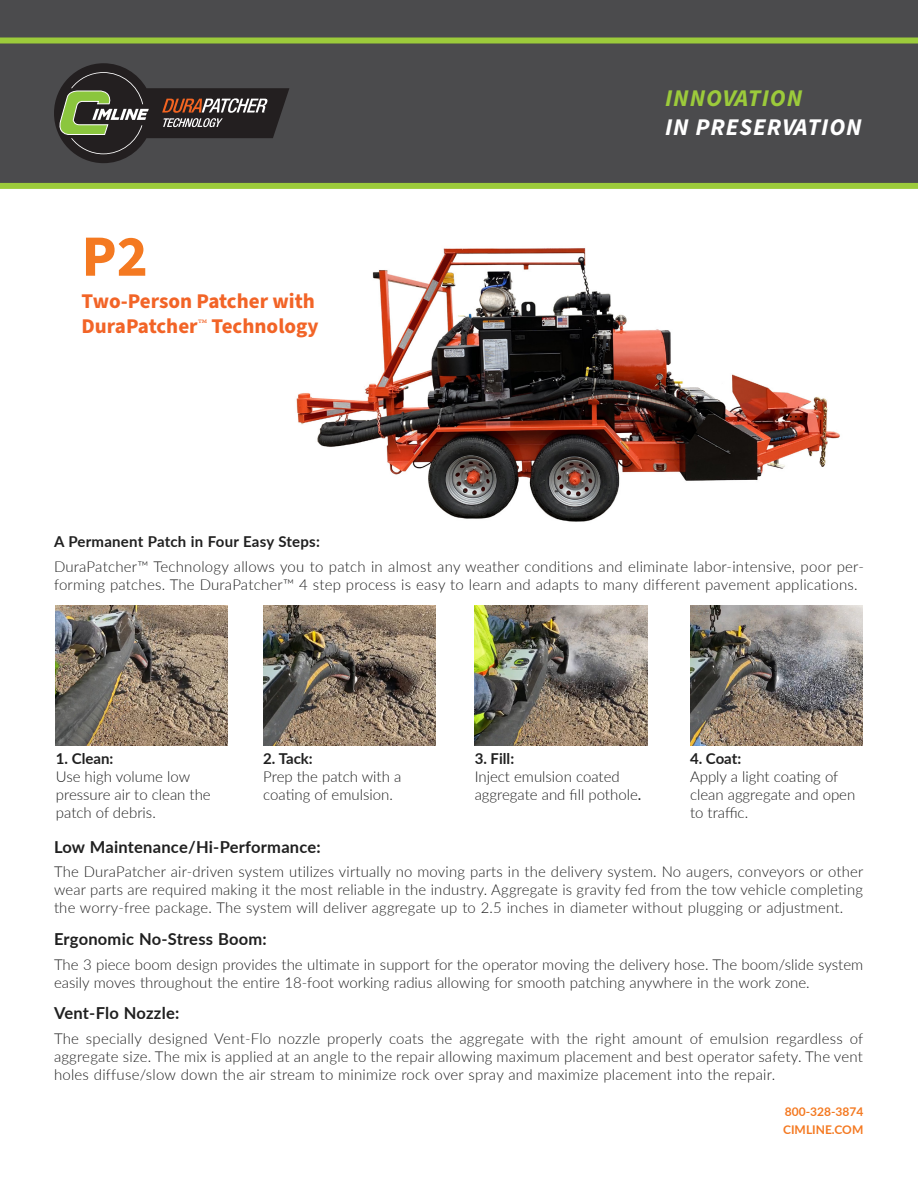
<style>
.page{position:relative;width:918px;height:1188px;background:#fff}
.page>*{position:absolute;margin:0;border:0;box-sizing:border-box;transform-origin:0 0}
.t1{font:700 58.5px "Source Sans Pro";color:#f47921}
.t2{font:italic 700 24px "Source Sans Pro";letter-spacing:.04em;color:#fff}
.t3{font:italic 700 24px "Source Sans Pro";letter-spacing:.04em;color:#9ccb3b}
.t4{font:700 21px/25.2px "Source Sans Pro";color:#f26427}
.New_Style_Sheet{font:700 16.5px "Lato";letter-spacing:.015em;color:#202020}
.New_Style_Sheet-2{font:300 15px/18px "Lato";color:#202020}
.New_Style_Sheet-3{font:700 15px "Lato";letter-spacing:.005em;color:#202020}
.t5{font:700 12px "Lato";color:#f47921}
.s1{font-family:"Minion Pro";font-weight:400}
.s2{font-weight:400}
</style>
<div class="page">
<div style="left:0;top:0;width:918px;height:184px;background:#4b4b4d"></div>
<img style="left:296px;top:248px;width:544px;height:274px">
<img style="left:55px;top:606px;width:173px;height:139px">
<img style="left:263px;top:606px;width:173px;height:139px">
<img style="left:475px;top:606px;width:172px;height:139px">
<img style="left:690px;top:606px;width:172px;height:139px">
<div style="left:0;top:38px;width:918px;height:6px;background:#9ccb3b"></div>
<div style="left:0;top:183px;width:918px;height:6px;background:#9ccb3b"></div>
<svg style="left:54px;top:63px;width:235px;height:100px"></svg>
<p class="t1" style="left:82px;top:217px;width:68px">P2</p>
<p class="t4" style="left:82px;top:289px;width:238px">Two-Person Patcher with<br>DuraPatcher<span class="s1">™</span> Technology</p>
<p class="t3" style="left:665px;top:82px;width:139px">INNOVATION</p>
<p class="t2" style="left:665px;top:111px;width:198px">IN PRESERVATION</p>
<p class="New_Style_Sheet-3" style="left:54px;top:530px;width:267px">A Permanent Patch in Four Easy Steps:</p>
<p class="New_Style_Sheet-2" style="left:54px;top:557px;width:811px">DuraPatcher™ Technology allows you to patch in almost any weather conditions and eliminate labor-intensive, poor per&shy;forming patches. The DuraPatcher™ 4 step process is easy to learn and adapts to many different pavement applications.</p>
<p class="New_Style_Sheet-3" style="left:56px;top:747px;width:59px">1. Clean:</p>
<p class="New_Style_Sheet-2" style="left:56px;top:767px;width:136px">Use high volume low</p>
<p class="New_Style_Sheet-2" style="left:56px;top:785px;width:156px">pressure air to clean the patch of debris.</p>
<p class="New_Style_Sheet-3" style="left:263px;top:747px;width:51px">2. Tack:</p>
<p class="New_Style_Sheet-2" style="left:263px;top:767px;width:139px">Prep the patch with a coating of emulsion.</p>
<p class="New_Style_Sheet-3" style="left:475px;top:747px;width:41px">3. Fill:</p>
<p class="New_Style_Sheet-2" style="left:475px;top:767px;width:168px">Inject emulsion coated aggregate and fill pothole<span class="s2">.</span></p>
<p class="New_Style_Sheet-3" style="left:690px;top:747px;width:53px">4. Coat:</p>
<p class="New_Style_Sheet-2" style="left:690px;top:767px;width:167px">Apply a light coating of clean aggregate and open to traffic.</p>
<p class="New_Style_Sheet" style="left:54px;top:835px;width:268px">Low Maintenance/Hi-Performance:</p>
<p class="New_Style_Sheet-2" style="left:54px;top:862px;width:811px;text-align:justify">The DuraPatcher air-driven system utilizes virtually no moving parts in the delivery system. No augers, conveyors or other wear parts are required making it the most reliable in the industry. Aggregate is gravity fed from the tow vehicle completing the worry-free package. The system will deliver aggregate up to 2.5 inches in diameter without plugging or adjustment.</p>
<p class="New_Style_Sheet" style="left:54px;top:927px;width:214px">Ergonomic No-Stress Boom:</p>
<p class="New_Style_Sheet-2" style="left:54px;top:955px;width:811px">The 3 piece boom design provides the ultimate in support for the operator moving the delivery hose. The boom/slide system easily moves throughout the entire 18-foot working radius allowing for smooth patching anywhere in the work zone.</p>
<p class="New_Style_Sheet" style="left:54px;top:1001px;width:127px">Vent-Flo Nozzle:</p>
<p class="New_Style_Sheet-2" style="left:54px;top:1029px;width:811px;text-align:justify">The specially designed Vent-Flo nozzle properly coats the aggregate with the right amount of emulsion regardless of aggregate size. The mix is applied at an angle to the repair allowing maximum placement and best operator safety. The vent holes diffuse/slow down the air stream to minimize rock over spray and maximize placement into the repair.</p>
<p class="t5" style="left:785px;top:1103px;width:80px">800-328-3874</p>
<p class="t5" style="left:783px;top:1121px;width:82px">CIMLINE.COM</p>
</div>
